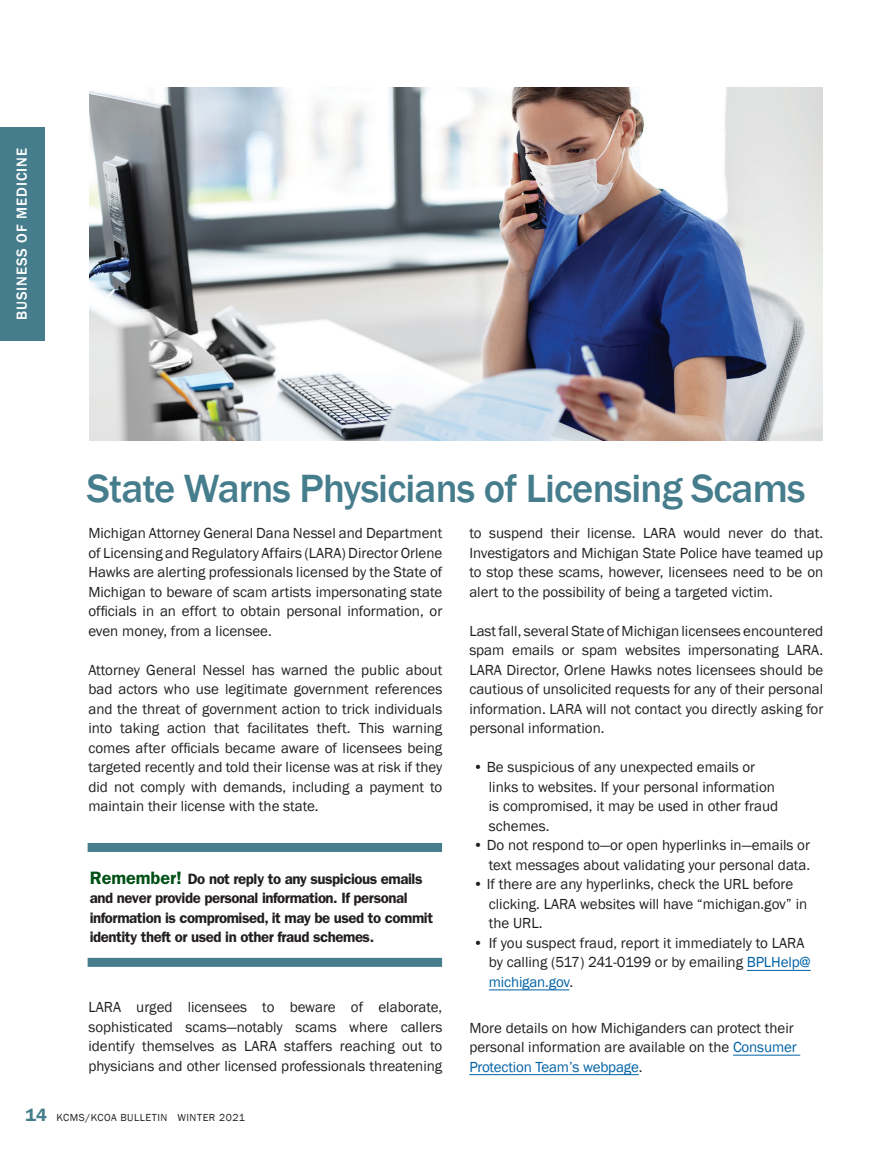
<style>
.page{position:relative;width:878px;height:1161px;background:#fff}
.page>*{position:absolute;margin:0;border:0;box-sizing:border-box;transform-origin:0 0}
.t1{font:500 40.5px "Franklin Gothic";letter-spacing:-.02em;color:#467d8d}
.t2{font:15px/19.5px "Franklin Gothic";color:#231f20;text-align:justify}
.t3{font:600 15px/19.5px "Franklin Gothic";letter-spacing:-.03em;color:#231f20}
.t4{font:500 15px "Franklin Gothic";letter-spacing:.06em;color:#fff}
.t5{font:10.5px "Franklin Gothic";letter-spacing:.05em;color:#231f20}
.s1{font-size:18px;color:#015116}
.s2{color:#0062a5}
.s3{font-weight:600;font-size:18px;color:#467d8d}
</style>
<div class="page">
<div style="left:0;top:127px;width:45px;height:214px;background:#467d8d"></div>
<img style="left:89px;top:88px;width:733px;height:352px">
<hr style="left:746px;top:970px;width:64px;height:1px;background:#0062a5">
<hr style="left:489px;top:989px;width:80px;height:1px;background:#0062a5">
<hr style="left:733px;top:1055px;width:67px;height:1px;background:#0062a5">
<hr style="left:469px;top:1074px;width:169px;height:1px;background:#0062a5">
<div style="left:88px;top:958px;width:354px;height:9px;background:#467d8d"></div>
<div style="left:88px;top:843px;width:354px;height:9px;background:#467d8d"></div>
<p class="t4" style="left:13px;top:320px;width:173px;rotate:-90deg">BUSINESS OF MEDICINE</p>
<h1 class="t1" style="left:87px;top:463px;width:720px">State Warns Physicians of Licensing Scams</h1>
<p class="t2" style="left:88px;top:524px;width:355px">Michigan Attorney General Dana Nessel and Department of Licensing and Regulatory Affairs (LARA) Director Orlene Hawks are alerting professionals licensed by the State of Michigan to beware of scam artists impersonating state officials in an effort to obtain personal information, or even money, from a licensee.</p>
<p class="t2" style="left:88px;top:660px;width:355px">Attorney General Nessel has warned the public about bad actors who use legitimate government references and the threat of government action to trick individuals into taking action that facilitates theft. This warning comes after officials became aware of licensees being targeted recently and told their license was at risk if they did not comply with demands, including a payment to maintain their license with the state.</p>
<p class="t3" style="left:90px;top:869px;width:345px"><span class="s1">Remember!</span> Do not reply to any suspicious emails and never provide personal information. If personal information is compromised, it may be used to commit identity theft or used in other fraud schemes.</p>
<p class="t2" style="left:88px;top:998px;width:355px">LARA urged licensees to beware of elaborate, sophisticated scams—notably scams where callers identify themselves as LARA staffers reaching out to physicians and other licensed professionals threatening</p>
<p class="t2" style="left:469px;top:524px;width:355px">to suspend their license. LARA would never do that.<br>Investigators and Michigan State Police have teamed up to stop these scams, however, licensees need to be on alert to the possibility of being a targeted victim.</p>
<p class="t2" style="left:469px;top:621px;width:355px">Last fall, several State of Michigan licensees encountered spam emails or spam websites impersonating LARA.<br>LARA Director, Orlene Hawks notes licensees should be cautious of unsolicited requests for any of their personal information. LARA will not contact you directly asking for personal information.</p>
<p class="t2" style="left:489px;top:758px;width:291px;text-align:left;text-indent:-16px">• Be suspicious of any unexpected emails or links to websites. If your personal information is compromised, it may be used in other fraud schemes.</p>
<p class="t2" style="left:473px;top:836px;width:338px;text-align:right">• Do not respond to—or open hyperlinks in—emails or text messages about validating your personal data.</p>
<p class="t2" style="left:489px;top:875px;width:320px;text-align:left;text-indent:-16px">• If there are any hyperlinks, check the URL before clicking. LARA websites will have “michigan.gov” in the URL.</p>
<p class="t2" style="left:489px;top:933px;width:323px;text-align:left;text-indent:-16px">• If you suspect fraud, report it immediately to LARA by calling (517) 241-0199 or by emailing <span class="s2">BPLHelp@ michigan.gov</span>.</p>
<p class="t2" style="left:469px;top:1018px;width:329px;text-align:left">More details on how Michiganders can protect their personal information are available on the <span class="s2">Consumer<br>Protection Team’s webpage</span>.</p>
<p class="t5" style="left:25px;top:1111px;width:221px"><span class="s3">14</span> KCMS/KCOA BULLETIN WINTER 2021</p>
</div>
